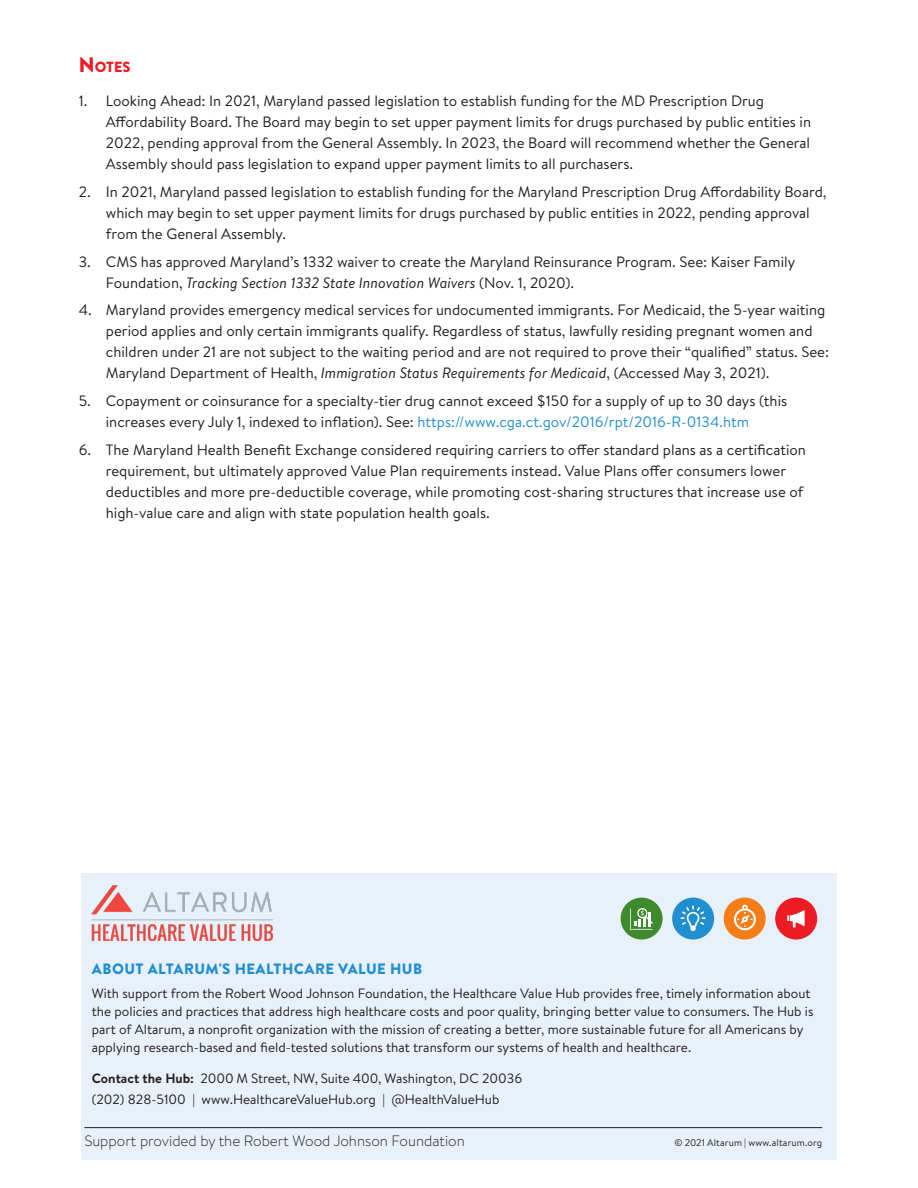
<style>
.page{position:relative;width:918px;height:1188px;background:#fff}
.page>*{position:absolute;margin:0;border:0;box-sizing:border-box;transform-origin:0 0}
.Notes{font:15px/21px "Brandon Text";color:#231f20}
.t1{font:300 15px "Brandon Text";color:#231f20}
.t2{font:900 15px "Brandon Text";letter-spacing:.03em;color:#218fcf}
.Sub_Head{font:900 14.7px "Brandon Text";color:#ed1c24}
.body{font:13.5px/18px "Brandon Text";color:#231f20}
.t3{font:9.75px "Brandon Text";letter-spacing:.015em;color:#231f20}
.s1{font-size:21px}
.s2{font-style:italic}
.s3{color:#218fcf}
.s4{font-weight:700}
</style>
<div class="page">
<div style="left:81px;top:873px;width:756px;height:287px;background:#e8f0f9"></div>
<div style="left:724px;top:898px;width:42px;height:42px;background:#f57d17;border-radius:50%"></div>
<svg style="left:734px;top:905px;width:22px;height:25px"></svg>
<div style="left:672px;top:898px;width:42px;height:42px;background:#218fcf;border-radius:50%"></div>
<svg style="left:680px;top:906px;width:26px;height:25px"></svg>
<div style="left:775px;top:898px;width:42px;height:42px;background:#ed1c24;border-radius:50%"></div>
<svg style="left:787px;top:910px;width:18px;height:17px"></svg>
<div style="left:621px;top:898px;width:42px;height:42px;background:#408a2e;border-radius:50%"></div>
<svg style="left:630px;top:908px;width:23px;height:22px"></svg>
<img style="left:92px;top:886px;width:180px;height:55px">
<hr style="left:84px;top:1127px;width:738px;height:1px;background:#231f20">
<p class="Sub_Head" style="left:79px;top:56px;width:52px"><span class="s1">N</span> OTES</p>
<p class="Notes" style="left:106px;top:90px;width:707px;text-indent:-27px">1. Looking Ahead: In 2021, Maryland passed legislation to establish funding for the MD Prescription Drug Affordability Board. The Board may begin to set upper payment limits for drugs purchased by public entities in 2022, pending approval from the General Assembly. In 2023, the Board will recommend whether the General Assembly should pass legislation to expand upper payment limits to all purchasers.</p>
<p class="Notes" style="left:106px;top:181px;width:722px;text-indent:-27px">2. In 2021, Maryland passed legislation to establish funding for the Maryland Prescription Drug Affordability Board, which may begin to set upper payment limits for drugs purchased by public entities in 2022, pending approval from the General Assembly.</p>
<p class="Notes" style="left:106px;top:250px;width:691px;text-indent:-27px">3. CMS has approved Maryland’s 1332 waiver to create the Maryland Reinsurance Program. See: Kaiser Family<br>Foundation, <span class="s2">Tracking Section 1332 State Innovation Waivers</span> (Nov. 1, 2020).</p>
<p class="Notes" style="left:106px;top:299px;width:725px;text-indent:-27px">4. Maryland provides emergency medical services for undocumented immigrants. For Medicaid, the 5-year waiting period applies and only certain immigrants qualify. Regardless of status, lawfully residing pregnant women and children under 21 are not subject to the waiting period and are not required to prove their “qualified” status. See:<br>Maryland Department of Health, <span class="s2">Immigration Status Requirements for Medicaid</span>, (Accessed May 3, 2021).</p>
<p class="Notes" style="left:106px;top:390px;width:683px;text-indent:-27px">5. Copayment or coinsurance for a specialty-tier drug cannot exceed $150 for a supply of up to 30 days (this increases every July 1, indexed to inflation). See: <span class="s3">https://www.cga.ct.gov/2016/rpt/2016-R-0134.htm</span></p>
<p class="Notes" style="left:106px;top:439px;width:702px;text-indent:-27px">6. The Maryland Health Benefit Exchange considered requiring carriers to offer standard plans as a certification requirement, but ultimately approved Value Plan requirements instead. Value Plans offer consumers lower deductibles and more pre-deductible coverage, while promoting cost-sharing structures that increase use of high-value care and align with state population health goals.</p>
<p class="t2" style="left:92px;top:958px;width:332px">ABOUT ALTARUM'S HEALTHCARE VALUE HUB</p>
<p class="body" style="left:92px;top:984px;width:723px">With support from the Robert Wood Johnson Foundation, the Healthcare Value Hub provides free, timely information about the policies and practices that address high healthcare costs and poor quality, bringing better value to consumers. The Hub is part of Altarum, a nonprofit organization with the mission of creating a better, more sustainable future for all Americans by applying research-based and field-tested solutions that transform our systems of health and healthcare.</p>
<p class="body" style="left:92px;top:1068px;width:432px;line-height:21px"><span class="s4">Contact the Hub:</span> 2000 M Street, NW, Suite 400, Washington, DC 20036 (202) 828-5100 | www.HealthcareValueHub.org | @HealthValueHub</p>
<p class="t1" style="left:84px;top:1131px;width:382px">Support provided by the Robert Wood Johnson Foundation</p>
<p class="t3" style="left:674px;top:1136px;width:149px">© 2021 Altarum | www.altarum.org</p>
</div>
